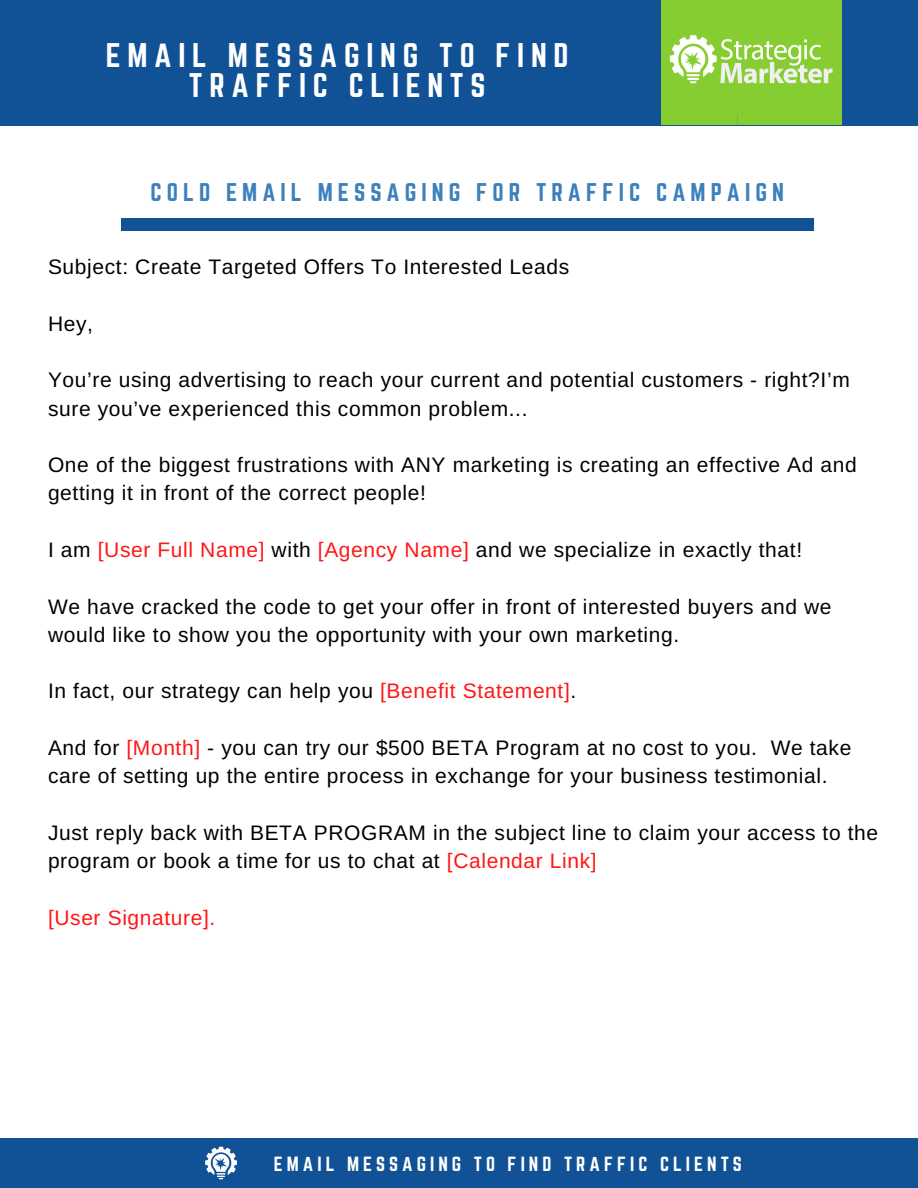
<style>
.page{position:relative;width:918px;height:1188px;background:#fff}
.page>*{position:absolute;margin:0;border:0;box-sizing:border-box;transform-origin:0 0}
.t1{font:30px/30.3px "Norwester";letter-spacing:.225em;color:#fff;text-align:center}
.t2{font:22.5px "Norwester";letter-spacing:.225em;color:#3c80bc}
.t3{font:21px/28.3px "Arimo";letter-spacing:.03em;color:#000}
.t4{font:21px "Arimo";letter-spacing:.03em;color:#ff1616}
.t5{font:18px "Norwester";letter-spacing:.225em;color:#fff}
.s1{color:#ff1616}
</style>
<div class="page">
<div style="left:121px;top:218px;width:693px;height:13px;background:#115296"></div>
<div style="left:0;top:1139px;width:918px;height:49px;background:#115296"></div>
<img style="left:205px;top:1146px;width:32px;height:34px">
<div style="left:0;top:0;width:918px;height:125px;background:#115296"></div>
<div style="left:662px;top:0;width:180px;height:114px;background:#86cd31"></div>
<div style="left:662px;top:114px;width:180px;height:10px;background:#86cd31"></div>
<img style="left:669px;top:35px;width:164px;height:49px">
<h1 class="t1" style="left:106px;top:41px;width:464px">EMAIL MESSAGING TO FIND<br>TRAFFIC CLIENTS</h1>
<p class="t2" style="left:150px;top:181px;width:635px">COLD EMAIL MESSAGING FOR TRAFFIC CAMPAIGN</p>
<p class="t3" style="left:48px;top:253px;width:523px">Subject: Create Targeted Offers To Interested Leads</p>
<p class="t3" style="left:48px;top:309px;width:47px">Hey,</p>
<p class="t3" style="left:48px;top:366px;width:803px">You’re using advertising to reach your current and potential customers - right?I’m sure you’ve experienced this common problem...</p>
<p class="t3" style="left:48px;top:451px;width:810px">One of the biggest frustrations with ANY marketing is creating an effective Ad and getting it in front of the correct people!</p>
<p class="t3" style="left:48px;top:535px;width:756px">I am <span class="s1">[User Full Name]</span> with <span class="s1">[Agency Name]</span> and we specialize in exactly that!</p>
<p class="t3" style="left:48px;top:592px;width:785px">We have cracked the code to get your offer in front of interested buyers and we would like to show you the opportunity with your own marketing.</p>
<p class="t3" style="left:48px;top:677px;width:530px">In fact, our strategy can help you <span class="s1">[Benefit Statement]</span>.</p>
<p class="t3" style="left:48px;top:733px;width:805px">And for <span class="s1">[Month]</span> - you can try our $500 BETA Program at no cost to you. We take care of setting up the entire process in exchange for your business testimonial.</p>
<p class="t3" style="left:48px;top:818px;width:832px">Just reply back with BETA PROGRAM in the subject line to claim your access to the program or book a time for us to chat at <span class="s1">[Calendar Link]</span></p>
<p class="t4" style="left:48px;top:906px;width:169px">[User Signature].</p>
<p class="t5" style="left:274px;top:1155px;width:470px">EMAIL MESSAGING TO FIND TRAFFIC CLIENTS</p>
</div>
